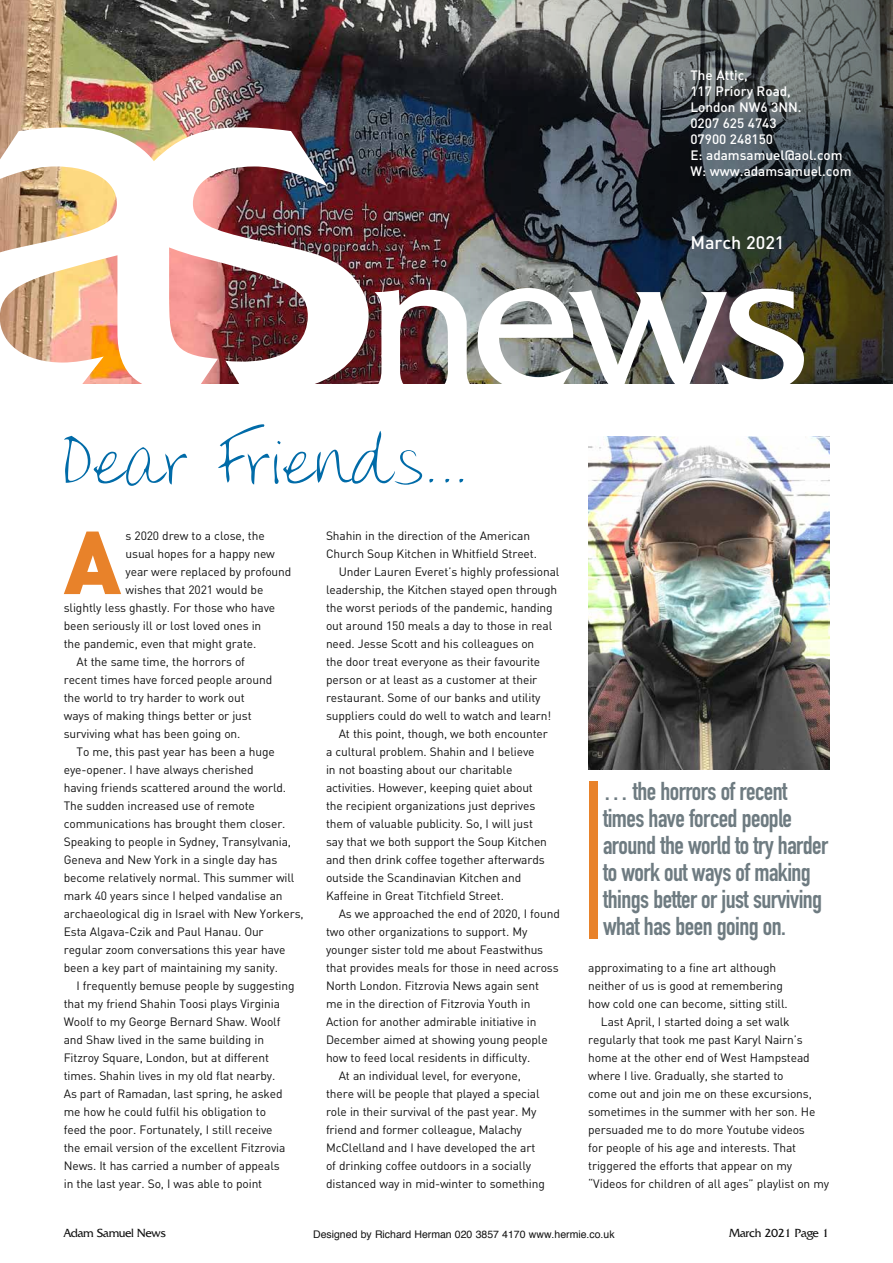
<style>
.page{position:relative;width:893px;height:1263px;background:#fff}
.page>*{position:absolute;margin:0;border:0;box-sizing:border-box;transform-origin:0 0}
.t1{font:900 87.9px "DIN";color:#e8822a}
.t2{font:75px "Donnys Hand";color:#006ba8}
.t3{font:700 25.5px/27px "DIN Condensed";letter-spacing:-.02em;color:#6e7b81}
.t4{font:500 18px "DIN";color:#fff}
.t5{font:500 13.5px/16px "DIN";color:#fff}
.t6{font:12px "DIN";letter-spacing:-.01em;color:#121212}
.t7{font:12px "Friz Quadrata IT Cby BT";letter-spacing:-.04em;color:#121212}
.t8{font:10.5px "Helvetica";color:#121212}
</style>
<div class="page">
<img style="left:0;top:0;width:361px;height:127px">
<img style="left:361px;top:0;width:532px;height:384px">
<img style="left:0;top:127px;width:369px;height:257px">
<img style="left:375px;top:288px;width:429px;height:96px">
<img style="left:588px;top:436px;width:241px;height:333px">
<div style="left:589px;top:782px;width:9px;height:157px;background:#e8822a"></div>
<p class="t5" style="left:690px;top:67px;width:163px">The Attic,<br>117 Priory Road,<br>London NW6 3NN.<br>0207 625 4743<br>07900 248150<br>E: adamsamuel@aol.com<br>W: www.adamsamuel.com</p>
<h3 class="t4" style="left:690px;top:231px;width:96px">March 2021</h3>
<h2 class="t2" style="left:58px;top:410px;width:413px">Dear Friends…</h2>
<h1 class="t1" style="left:64px;top:503px;width:59px">A</h1>
<p class="t6" style="left:126px;top:528px;width:141px">s 2020 drew to a close, the</p>
<p class="t6" style="left:126px;top:546px;width:151px">usual hopes for a happy new</p>
<p class="t6" style="left:126px;top:564px;width:167px">year were replaced by profound</p>
<p class="t6" style="left:126px;top:582px;width:139px">wishes that 2021 would be</p>
<p class="t6" style="left:64px;top:600px;width:213px">slightly less ghastly. For those who have</p>
<p class="t6" style="left:64px;top:618px;width:199px">been seriously ill or lost loved ones in</p>
<p class="t6" style="left:64px;top:636px;width:194px">the pandemic, even that might grate.</p>
<p class="t6" style="left:77px;top:654px;width:170px">At the same time, the horrors of</p>
<p class="t6" style="left:64px;top:672px;width:210px">recent times have forced people around</p>
<p class="t6" style="left:64px;top:690px;width:182px">the world to try harder to work out</p>
<p class="t6" style="left:64px;top:708px;width:189px">ways of making things better or just</p>
<p class="t6" style="left:64px;top:726px;width:178px">surviving what has been going on.</p>
<p class="t6" style="left:77px;top:744px;width:200px">To me, this past year has been a huge</p>
<p class="t6" style="left:64px;top:762px;width:191px">eye-opener. I have always cherished</p>
<p class="t6" style="left:64px;top:780px;width:224px">having friends scattered around the world.</p>
<p class="t6" style="left:64px;top:798px;width:193px">The sudden increased use of remote</p>
<p class="t6" style="left:64px;top:816px;width:223px">communications has brought them closer.</p>
<p class="t6" style="left:64px;top:834px;width:229px">Speaking to people in Sydney, Transylvania,</p>
<p class="t6" style="left:64px;top:852px;width:215px">Geneva and New York in a single day has</p>
<p class="t6" style="left:64px;top:870px;width:232px">become relatively normal. This summer will</p>
<p class="t6" style="left:64px;top:888px;width:220px">mark 40 years since I helped vandalise an</p>
<p class="t6" style="left:64px;top:906px;width:241px">archaeological dig in Israel with New Yorkers,</p>
<p class="t6" style="left:64px;top:924px;width:201px">Esta Algava-Czik and Paul Hanau. Our</p>
<p class="t6" style="left:64px;top:942px;width:223px">regular zoom conversations this year have</p>
<p class="t6" style="left:64px;top:960px;width:216px">been a key part of maintaining my sanity.</p>
<p class="t6" style="left:77px;top:978px;width:220px">I frequently bemuse people by suggesting</p>
<p class="t6" style="left:64px;top:996px;width:218px">that my friend Shahin Toosi plays Virginia</p>
<p class="t6" style="left:64px;top:1014px;width:218px">Woolf to my George Bernard Shaw. Woolf</p>
<p class="t6" style="left:64px;top:1032px;width:202px">and Shaw lived in the same building in</p>
<p class="t6" style="left:64px;top:1050px;width:207px">Fitzroy Square, London, but at different</p>
<p class="t6" style="left:64px;top:1068px;width:213px">times. Shahin lives in my old flat nearby.</p>
<p class="t6" style="left:64px;top:1086px;width:220px">As part of Ramadan, last spring, he asked</p>
<p class="t6" style="left:64px;top:1104px;width:204px">me how he could fulfil his obligation to</p>
<p class="t6" style="left:64px;top:1122px;width:210px">feed the poor. Fortunately, I still receive</p>
<p class="t6" style="left:64px;top:1140px;width:223px">the email version of the excellent Fitzrovia</p>
<p class="t6" style="left:64px;top:1158px;width:217px">News. It has carried a number of appeals</p>
<p class="t6" style="left:64px;top:1176px;width:200px">in the last year. So, I was able to point</p>
<p class="t6" style="left:326px;top:528px;width:206px">Shahin in the direction of the American</p>
<p class="t6" style="left:326px;top:546px;width:212px">Church Soup Kitchen in Whitfield Street.</p>
<p class="t6" style="left:339px;top:564px;width:222px">Under Lauren Everet’s highly professional</p>
<p class="t6" style="left:326px;top:582px;width:233px">leadership, the Kitchen stayed open through</p>
<p class="t6" style="left:326px;top:600px;width:228px">the worst periods of the pandemic, handing</p>
<p class="t6" style="left:326px;top:618px;width:228px">out around 150 meals a day to those in real</p>
<p class="t6" style="left:326px;top:636px;width:210px">need. Jesse Scott and his colleagues on</p>
<p class="t6" style="left:326px;top:654px;width:216px">the door treat everyone as their favourite</p>
<p class="t6" style="left:326px;top:672px;width:213px">person or at least as a customer at their</p>
<p class="t6" style="left:326px;top:690px;width:216px">restaurant. Some of our banks and utility</p>
<p class="t6" style="left:326px;top:708px;width:227px">suppliers could do well to watch and learn!</p>
<p class="t6" style="left:339px;top:726px;width:211px">At this point, though, we both encounter</p>
<p class="t6" style="left:326px;top:744px;width:210px">a cultural problem. Shahin and I believe</p>
<p class="t6" style="left:326px;top:762px;width:188px">in not boasting about our charitable</p>
<p class="t6" style="left:326px;top:780px;width:208px">activities. However, keeping quiet about</p>
<p class="t6" style="left:326px;top:798px;width:211px">the recipient organizations just deprives</p>
<p class="t6" style="left:326px;top:816px;width:208px">them of valuable publicity. So, I will just</p>
<p class="t6" style="left:326px;top:834px;width:223px">say that we both support the Soup Kitchen</p>
<p class="t6" style="left:326px;top:852px;width:220px">and then drink coffee together afterwards</p>
<p class="t6" style="left:326px;top:870px;width:197px">outside the Scandinavian Kitchen and</p>
<p class="t6" style="left:326px;top:888px;width:179px">Kaffeine in Great Titchfield Street.</p>
<p class="t6" style="left:339px;top:906px;width:223px">As we approached the end of 2020, I found</p>
<p class="t6" style="left:326px;top:924px;width:203px">two other organizations to support. My</p>
<p class="t6" style="left:326px;top:942px;width:219px">younger sister told me about Feastwithus</p>
<p class="t6" style="left:326px;top:960px;width:234px">that provides meals for those in need across</p>
<p class="t6" style="left:326px;top:978px;width:215px">North London. Fitzrovia News again sent</p>
<p class="t6" style="left:326px;top:996px;width:206px">me in the direction of Fitzrovia Youth in</p>
<p class="t6" style="left:326px;top:1014px;width:212px">Action for another admirable initiative in</p>
<p class="t6" style="left:326px;top:1032px;width:223px">December aimed at showing young people</p>
<p class="t6" style="left:326px;top:1050px;width:206px">how to feed local residents in difficulty.</p>
<p class="t6" style="left:339px;top:1068px;width:184px">At an individual level, for everyone,</p>
<p class="t6" style="left:326px;top:1086px;width:215px">there will be people that played a special</p>
<p class="t6" style="left:326px;top:1104px;width:212px">role in their survival of the past year. My</p>
<p class="t6" style="left:326px;top:1122px;width:197px">friend and former colleague, Malachy</p>
<p class="t6" style="left:326px;top:1140px;width:211px">McClelland and I have developed the art</p>
<p class="t6" style="left:326px;top:1158px;width:207px">of drinking coffee outdoors in a socially</p>
<p class="t6" style="left:326px;top:1176px;width:220px">distanced way in mid-winter to something</p>
<h3 class="t3" style="left:603px;top:777px;width:227px">… the horrors of recent times have forced people around the world to try harder to work out ways of making things better or just surviving what has been going on.</h3>
<p class="t6" style="left:588px;top:960px;width:189px">approximating to a fine art although</p>
<p class="t6" style="left:588px;top:978px;width:196px">neither of us is good at remembering</p>
<p class="t6" style="left:588px;top:996px;width:201px">how cold one can become, sitting still.</p>
<p class="t6" style="left:601px;top:1014px;width:190px">Last April, I started doing a set walk</p>
<p class="t6" style="left:588px;top:1032px;width:216px">regularly that took me past Karyl Nairn’s</p>
<p class="t6" style="left:588px;top:1050px;width:223px">home at the other end of West Hampstead</p>
<p class="t6" style="left:588px;top:1068px;width:197px">where I live. Gradually, she started to</p>
<p class="t6" style="left:588px;top:1086px;width:225px">come out and join me on these excursions,</p>
<p class="t6" style="left:588px;top:1104px;width:229px">sometimes in the summer with her son. He</p>
<p class="t6" style="left:588px;top:1122px;width:218px">persuaded me to do more Youtube videos</p>
<p class="t6" style="left:588px;top:1140px;width:210px">for people of his age and interests. That</p>
<p class="t6" style="left:588px;top:1158px;width:206px">triggered the efforts that appear on my</p>
<p class="t6" style="left:588px;top:1176px;width:242px">“Videos for children of all ages” playlist on my</p>
<p class="t7" style="left:64px;top:1225px;width:104px">Adam Samuel News</p>
<p class="t8" style="left:313px;top:1226px;width:303px">Designed by Richard Herman 020 3857 4170 www.hermie.co.uk</p>
<p class="t7" style="left:729px;top:1225px;width:102px">March 2021 Page 1</p>
</div>
